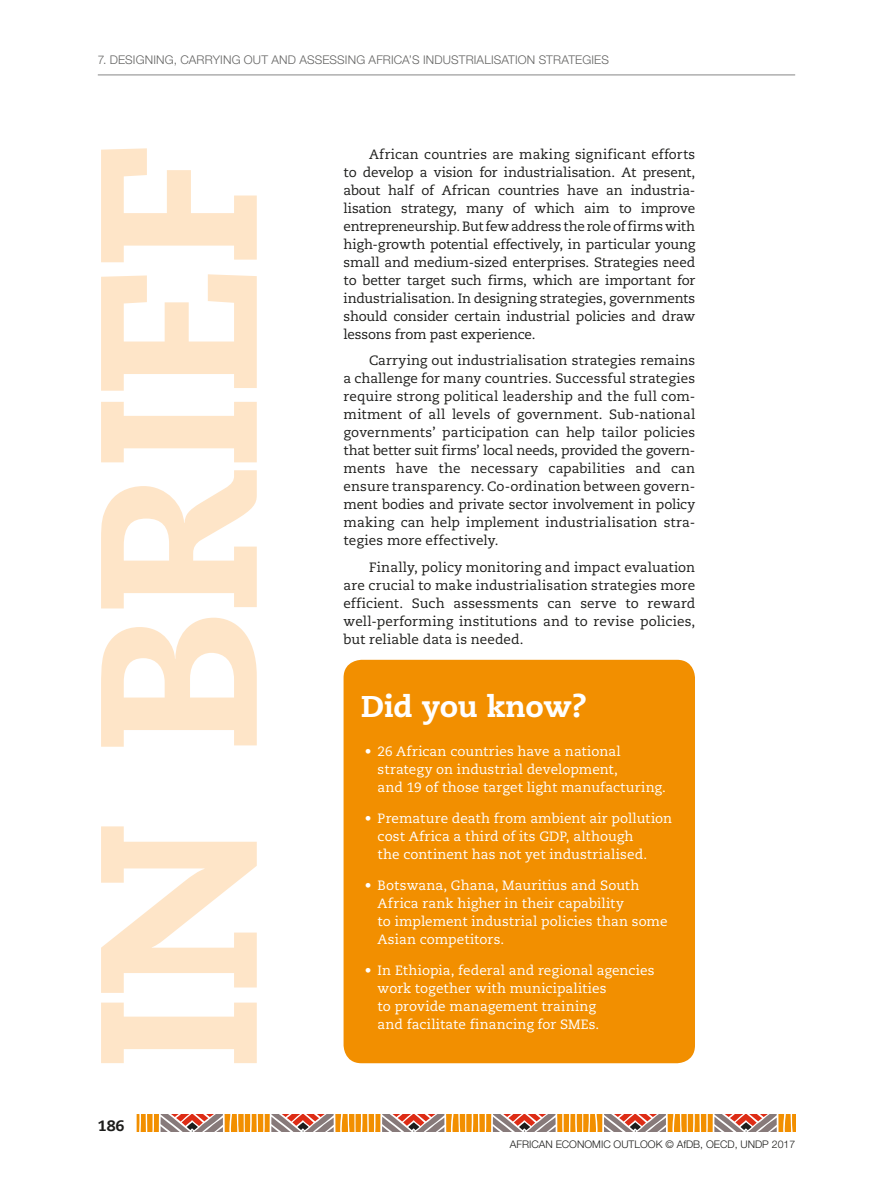
<style>
.page{position:relative;width:893px;height:1191px;background:#fff}
.page>*{position:absolute;margin:0;border:0;box-sizing:border-box;transform-origin:0 0}
.In_Brief{font:800 222.45px "Caecilia";letter-spacing:-.02em;color:#fee5c8}
.Did_you_know{font:800 30px "Caecilia";letter-spacing:-.01em;color:#fff}
.GAB-FOLIO_LEO{font:800 15px "Caecilia";color:#1d1d1b}
.First_Paragraphe{font:13.5px/18px "Caecilia";color:#1d1d1b;text-align:justify}
.t1{font:13.5px/18px "Caecilia";letter-spacing:.005em;color:#fff}
.t2{font:300 12px "Helvetica Neue";letter-spacing:.01em;color:#646463}
.t3{font:300 10.5px "Helvetica Neue";color:#1d1d1b}
</style>
<div class="page">
<hr style="left:98px;top:75px;width:697px;height:1px;background:#878787">
<svg style="left:137px;top:1114px;width:658px;height:17px;background:#d09664"></svg>
<div style="left:344px;top:660px;width:351px;height:403px;background:#f28f00;border-radius:18px"></div>
<p class="t2" style="left:98px;top:52px;width:513px">7. DESIGNING, CARRYING OUT AND ASSESSING AFRICA’S INDUSTRIALISATION STRATEGIES</p>
<p class="In_Brief" style="left:41px;top:1072px;width:931px;rotate:-90deg">IN BRIEF</p>
<p class="First_Paragraphe" style="left:344px;top:145px;width:353px;text-indent:26px">African countries are making significant efforts to develop a vision for industrialisation. At present, about half of African countries have an industria&shy;lisation strategy, many of which aim to improve entrepreneurship. But few address the role of firms with high-growth potential effectively, in particular young small and medium-sized enterprises. Strategies need to better target such firms, which are important for industrialisation. In designing strategies, governments should consider certain industrial policies and draw lessons from past experience.</p>
<p class="First_Paragraphe" style="left:344px;top:352px;width:353px;text-indent:26px">Carrying out industrialisation strategies remains a challenge for many countries. Successful strategies require strong political leadership and the full com&shy;mitment of all levels of government. Sub-national governments’ participation can help tailor policies that better suit firms’ local needs, provided the govern&shy;ments have the necessary capabilities and can ensure transparency. Co-ordination between govern&shy;ment bodies and private sector involvement in policy making can help implement industrialisation stra&shy;tegies more effectively.</p>
<p class="First_Paragraphe" style="left:344px;top:558px;width:353px;text-indent:26px">Finally, policy monitoring and impact evaluation are crucial to make industrialisation strategies more efficient. Such assessments can serve to reward well-performing institutions and to revise policies, but reliable data is needed.</p>
<p class="Did_you_know" style="left:361px;top:688px;width:227px">Did you know?</p>
<p class="t1" style="left:378px;top:743px;width:290px;text-indent:-13px">• 26 African countries have a national strategy on industrial development,<br>and 19 of those target light manufacturing.</p>
<p class="t1" style="left:378px;top:809px;width:296px;text-indent:-13px">• Premature death from ambient air pollution cost Africa a third of its GDP, although<br>the continent has not yet industrialised.</p>
<p class="t1" style="left:378px;top:876px;width:292px;text-indent:-13px">• Botswana, Ghana, Mauritius and South Africa rank higher in their capability<br>to implement industrial policies than some Asian competitors.</p>
<p class="t1" style="left:378px;top:961px;width:278px;text-indent:-13px">• In Ethiopia, federal and regional agencies work together with municipalities<br>to provide management training<br>and facilitate financing for SMEs.</p>
<p class="GAB-FOLIO_LEO" style="left:98px;top:1116px;width:28px">186</p>
<p class="t3" style="left:510px;top:1138px;width:8px">AFRICAN</p>
<p class="t3" style="left:556px;top:1138px;width:9px">ECONO</p>
<p class="t3" style="left:592px;top:1138px;width:30px">MIC OUTLOO</p>
<p class="t3" style="left:656px;top:1138px;width:59px">K © AFDB, OEC</p>
<p class="t3" style="left:727px;top:1138px;width:69px">D, UNDP 2017</p>
</div>
